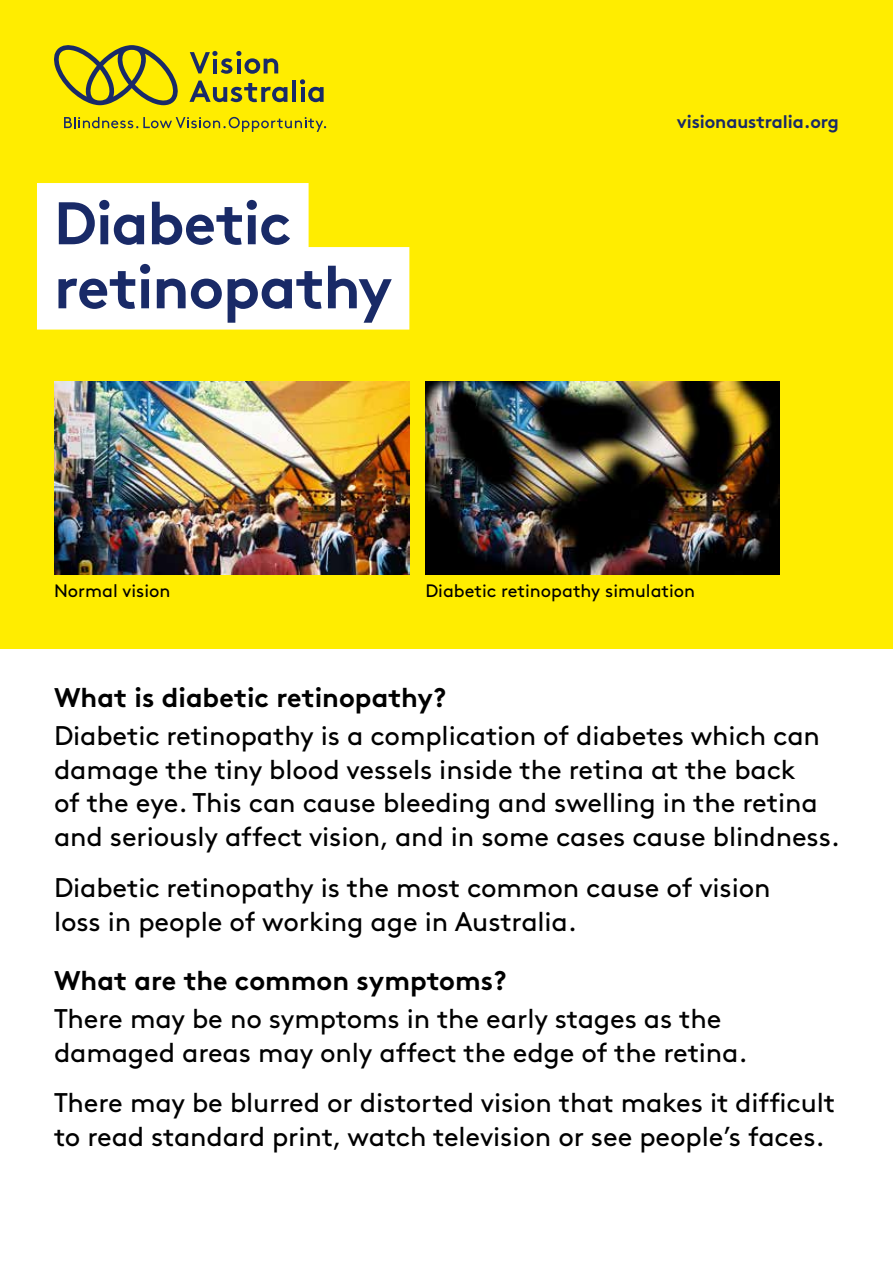
<style>
.page{position:relative;width:893px;height:1263px;background:#fff}
.page>*{position:absolute;margin:0;border:0;box-sizing:border-box;transform-origin:0 0}
.t1{font:700 60px/64.1px "Brown Pro";letter-spacing:-.015em;color:#192a67}
.t2{font:27px/33.8px "Brown Pro";letter-spacing:-.005em;color:#000}
.t3{font:700 27px "Brown Pro";color:#000}
.t4{font:18px "Brown Pro";color:#000}
.t5{font:700 18px "Brown Pro";letter-spacing:-.005em;color:#192a67}
</style>
<div class="page">
<div style="left:0;top:0;width:893px;height:648px;background:#ffed00"></div>
<svg style="left:190px;top:51px;width:88px;height:23px"></svg>
<svg style="left:189px;top:81px;width:98px;height:21px"></svg>
<hr style="left:292px;top:80px;width:4px;height:22px;background:#192a67">
<svg style="left:300px;top:79px;width:24px;height:23px"></svg>
<svg style="left:54px;top:45px;width:124px;height:60px"></svg>
<svg style="left:64px;top:117px;width:262px;height:15px"></svg>
<div style="left:37px;top:183px;width:272px;height:83px;background:#fff"></div>
<div style="left:37px;top:247px;width:372px;height:83px;background:#fff"></div>
<img style="left:54px;top:382px;width:355px;height:192px">
<img style="left:425px;top:382px;width:354px;height:192px">
<h1 class="t1" style="left:54px;top:185px;width:340px">Diabetic retinopathy</h1>
<p class="t5" style="left:677px;top:107px;width:164px">visionaustralia.org</p>
<p class="t4" style="left:54px;top:577px;width:118px">Normal vision</p>
<p class="t4" style="left:425px;top:577px;width:271px">Diabetic retinopathy simulation</p>
<h2 class="t3" style="left:54px;top:675px;width:394px">What is diabetic retinopathy?</h2>
<p class="t2" style="left:54px;top:716px;width:787px">Diabetic retinopathy is a complication of diabetes which can damage the tiny blood vessels inside the retina at the back<br>of the eye. This can cause bleeding and swelling in the retina and seriously affect vision, and in some cases cause blindness.</p>
<p class="t2" style="left:54px;top:868px;width:718px">Diabetic retinopathy is the most common cause of vision loss in people of working age in Australia.</p>
<h2 class="t3" style="left:54px;top:958px;width:454px">What are the common symptoms?</h2>
<p class="t2" style="left:54px;top:999px;width:695px">There may be no symptoms in the early stages as the damaged areas may only affect the edge of the retina.</p>
<p class="t2" style="left:54px;top:1084px;width:783px">There may be blurred or distorted vision that makes it difficult to read standard print, watch television or see people’s faces.</p>
</div>
